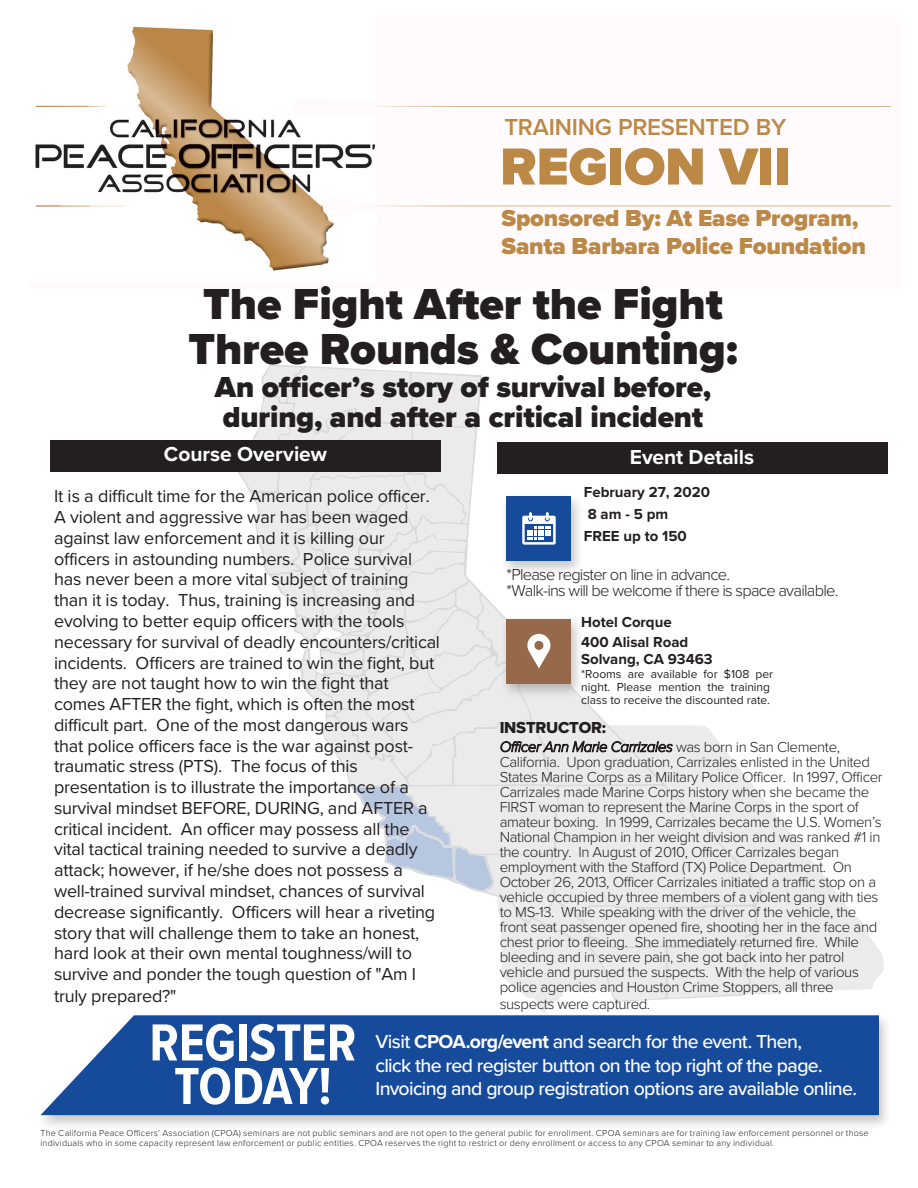
<style>
.page{position:relative;width:918px;height:1188px;background:#fff}
.page>*{position:absolute;margin:0;border:0;box-sizing:border-box;transform-origin:0 0}
.t1{font:700 54px "Proxima Nova Cond";letter-spacing:-.005em;color:#fff}
.Course_Title-_head{font:900 54px "Proxima Nova";letter-spacing:-.005em;color:#bb8846}
.Course_Title-_head-2{font:900 45px/45px "Proxima Nova";letter-spacing:-.005em;color:#231f20;text-align:center}
.Course_Title-_head-3{font:900 30px/30px "Proxima Nova";letter-spacing:-.005em;color:#231f20}
.t2{font:900 24px/28.8px "Proxima Nova";letter-spacing:-.01em;color:#bb8847}
.Course_Title-_head-4{font:600 24px "Proxima Nova";letter-spacing:-.01em;color:#bb8846}
.t3{font:700 21px "Proxima Nova";letter-spacing:-.005em;color:#fff}
.t4{font:500 19.5px/23.4px "Proxima Nova";letter-spacing:-.035em;color:#fff}
.Course_description{font:18px/20.9px "Proxima Nova";letter-spacing:-.015em;color:#231f20}
.t5{font:300 16.5px/16.5px "Proxima Nova";letter-spacing:-.045em;color:#221e1f}
.t6{font:16.5px "Proxima Nova Extrabld";letter-spacing:-.015em;color:#221e1f}
.t7{font:300 15px/15px "Proxima Nova";letter-spacing:-.025em;color:#221e1f}
.t8{font:700 15px/22.2px "Proxima Nova";color:#231f20}
.t9{font:12px/12.9px "Proxima Nova";color:#231f20}
.t10{font:300 9px "Proxima Nova";letter-spacing:.025em;color:#231f20}
.s1{font-style:italic}
.s2{font-weight:700}
</style>
<div class="page">
<svg style="left:536px;top:797px;width:348px;height:214px;fill:#ebebec"></svg>
<div style="left:36px;top:1011px;width:856px;height:120px;background:#231f20;opacity:.25"></div>
<div style="left:40px;top:1015px;width:839px;height:100px;background:#164a9b"></div>
<svg style="left:238px;top:366px;width:517px;height:635px"></svg>
<img style="left:35px;top:26px;width:857px;height:245px">
<div style="left:50px;top:440px;width:391px;height:32px;background:#231f20"></div>
<div style="left:497px;top:443px;width:390px;height:31px;background:#231f20"></div>
<p class="Course_Title-_head-4" style="left:504px;top:109px;width:284px">TRAINING PRESENTED BY</p>
<p class="Course_Title-_head" style="left:500px;top:126px;width:292px">REGION VII</p>
<h3 class="t2" style="left:502px;top:203px;width:366px">Sponsored By: At Ease Program,<br>Santa Barbara Police Foundation</h3>
<p class="Course_Title-_head-2" style="left:188px;top:281px;width:551px">The Fight After the Fight<br>Three Rounds &amp; Counting:</p>
<p class="Course_Title-_head-3" style="left:215px;top:372px;width:498px">An officer’s story of survival before, during, and after a critical incident</p>
<p class="t3" style="left:164px;top:439px;width:164px">Course Overview</p>
<p class="Course_description" style="left:54px;top:485px;width:387px">It is a difficult time for the American police officer.<br>A violent and aggressive war has been waged against law enforcement and it is killing our officers in astounding numbers. Police survival has never been a more vital subject of training than it is today. Thus, training is increasing and evolving to better equip officers with the tools necessary for survival of deadly encounters/critical incidents. Officers are trained to win the fight, but they are not taught how to win the fight that comes AFTER the fight, which is often the most difficult part. One of the most dangerous wars that police officers face is the war against post&shy;traumatic stress (PTS). The focus of this presentation is to illustrate the importance of a survival mindset BEFORE, DURING, and AFTER a critical incident. An officer may possess all the vital tactical training needed to survive a deadly attack; however, if he/she does not possess a well-trained survival mindset, chances of survival decrease significantly. Officers will hear a riveting story that will challenge them to take an honest, hard look at their own mental toughness/will to survive and ponder the tough question of "Am I truly prepared?"</p>
<p class="t3" style="left:630px;top:441px;width:126px">Event Details</p>
<p class="t8" style="left:584px;top:480px;width:128px">February 27, 2020<br>8 am - 5 pm<br>FREE up to 150</p>
<p class="t5" style="left:507px;top:565px;width:333px">*Please register on line in advance.<br>*Walk-ins will be welcome if there is space available.</p>
<p class="t8" style="left:581px;top:612px;width:109px;line-height:20.1px">Hotel Corque<br>400 Alisal Road</p>
<p class="t8" style="left:581px;top:647px;width:133px">Solvang, CA 93463</p>
<p class="t9" style="left:581px;top:667px;width:193px">*Rooms are available for $108 per night. Please mention the training class to receive the discounted rate.</p>
<p class="t6" style="left:500px;top:715px;width:108px">INSTRUCTOR:</p>
<p class="t7" style="left:500px;top:738px;width:384px"><span class="s1">Officer Ann Marie Carrizales</span> was born in San Clemente, California. Upon graduation, Carrizales enlisted in the United States Marine Corps as a Military Police Officer. In 1997, Officer Carrizales made Marine Corps history when she became the FIRST woman to represent the Marine Corps in the sport of amateur boxing. In 1999, Carrizales became the U.S. Women’s National Champion in her weight division and was ranked #1 in the country. In August of 2010, Officer Carrizales began employment with the Stafford (TX) Police Department. On October 26, 2013, Officer Carrizales initiated a traffic stop on a vehicle occupied by three members of a violent gang with ties to MS-13. While speaking with the driver of the vehicle, the front seat passenger opened fire, shooting her in the face and chest prior to fleeing. She immediately returned fire. While bleeding and in severe pain, she got back into her patrol vehicle and pursued the suspects. With the help of various police agencies and Houston Crime Stoppers, all three</p>
<p class="t7" style="left:500px;top:996px;width:152px">suspects were captured.</p>
<p class="t1" style="left:149px;top:1003px;width:209px">REGISTER</p>
<p class="t1" style="left:174px;top:1046px;width:159px">TODAY!</p>
<p class="t4" style="left:375px;top:1029px;width:483px">Visit <span class="s2">CPOA.org/event</span> and search for the event. Then,<br>click the red register button on the top right of the page.<br>Invoicing and group registration options are available online.</p>
<p class="t10" style="left:40px;top:1126px;width:830px">The California Peace Officers’ Association (CPOA) seminars are not public seminars and are not open to the general public for enrollment. CPOA seminars are for training law enforcement personnel or those</p>
<p class="t10" style="left:40px;top:1137px;width:735px">individuals who in some capacity represent law enforcement or public entities. CPOA reserves the right to restrict or deny enrollment or access to any CPOA seminar to any individual.</p>
</div>
